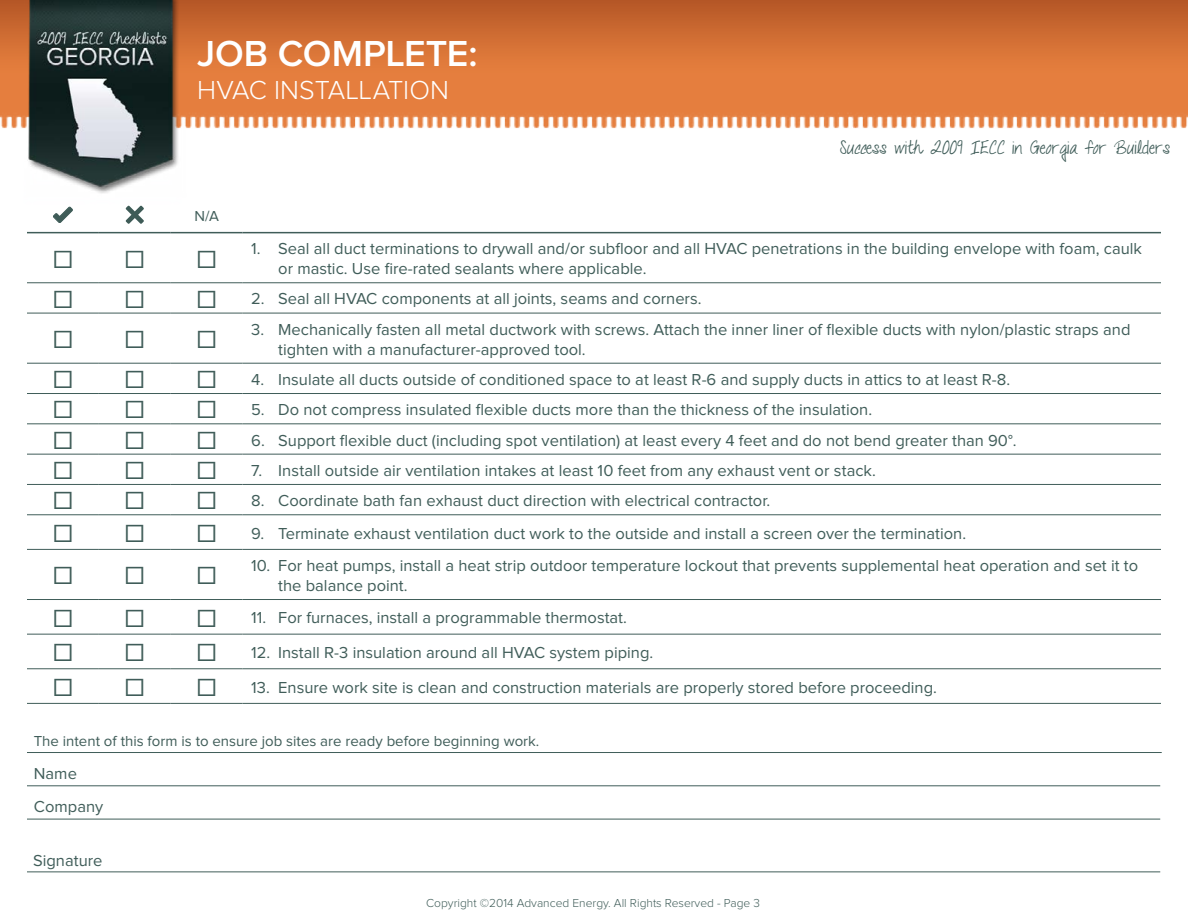
<style>
.page{position:relative;width:1188px;height:918px;background:#fff}
.page>*{position:absolute;margin:0;border:0;box-sizing:border-box;transform-origin:0 0}
.Page_Header{font:600 37.5px "Proxima Nova";letter-spacing:-.005em;color:#fff}
.t1{font:30px "Proxima Nova";color:#405d59}
.Page_Subheader{font:300 27px "Proxima Nova";color:#fff}
.t2{font:18px "Talkingtothe Moon";color:#405d59}
.t3{font:16.5px/19.8px "Proxima Nova";color:#405d59}
.t4{font:15px "Proxima Nova";color:#405d59}
.t5{font:300 12px "Proxima Nova";color:#405d59}
</style>
<div class="page">
<img style="left:27px;top:0;width:1161px;height:873px">
<img style="left:0;top:0;width:200px;height:209px">
<hr style="left:27px;top:282px;width:72px;height:1px;background:#405d59">
<hr style="left:99px;top:282px;width:72px;height:1px;background:#405d59">
<hr style="left:171px;top:282px;width:72px;height:1px;background:#405d59">
<hr style="left:243px;top:282px;width:918px;height:1px;background:#405d59">
<hr style="left:27px;top:313px;width:72px;height:1px;background:#405d59">
<hr style="left:99px;top:313px;width:72px;height:1px;background:#405d59">
<hr style="left:171px;top:313px;width:72px;height:1px;background:#405d59">
<hr style="left:243px;top:313px;width:918px;height:1px;background:#405d59">
<hr style="left:27px;top:363px;width:72px;height:1px;background:#405d59">
<hr style="left:99px;top:363px;width:72px;height:1px;background:#405d59">
<hr style="left:171px;top:363px;width:72px;height:1px;background:#405d59">
<hr style="left:243px;top:363px;width:918px;height:1px;background:#405d59">
<hr style="left:27px;top:393px;width:72px;height:1px;background:#405d59">
<hr style="left:99px;top:393px;width:72px;height:1px;background:#405d59">
<hr style="left:171px;top:393px;width:72px;height:1px;background:#405d59">
<hr style="left:243px;top:393px;width:918px;height:1px;background:#405d59">
<hr style="left:27px;top:423px;width:72px;height:1px;background:#405d59">
<hr style="left:99px;top:423px;width:72px;height:1px;background:#405d59">
<hr style="left:171px;top:423px;width:72px;height:1px;background:#405d59">
<hr style="left:243px;top:423px;width:918px;height:1px;background:#405d59">
<hr style="left:27px;top:454px;width:72px;height:1px;background:#405d59">
<hr style="left:99px;top:454px;width:72px;height:1px;background:#405d59">
<hr style="left:171px;top:454px;width:72px;height:1px;background:#405d59">
<hr style="left:243px;top:454px;width:918px;height:1px;background:#405d59">
<hr style="left:27px;top:484px;width:72px;height:1px;background:#405d59">
<hr style="left:99px;top:484px;width:72px;height:1px;background:#405d59">
<hr style="left:171px;top:484px;width:72px;height:1px;background:#405d59">
<hr style="left:243px;top:484px;width:918px;height:1px;background:#405d59">
<hr style="left:27px;top:514px;width:72px;height:1px;background:#405d59">
<hr style="left:99px;top:514px;width:72px;height:1px;background:#405d59">
<hr style="left:171px;top:514px;width:72px;height:1px;background:#405d59">
<hr style="left:243px;top:514px;width:918px;height:1px;background:#405d59">
<hr style="left:27px;top:549px;width:72px;height:1px;background:#405d59">
<hr style="left:99px;top:549px;width:72px;height:1px;background:#405d59">
<hr style="left:171px;top:549px;width:72px;height:1px;background:#405d59">
<hr style="left:243px;top:549px;width:918px;height:1px;background:#405d59">
<hr style="left:27px;top:599px;width:72px;height:1px;background:#405d59">
<hr style="left:99px;top:599px;width:72px;height:1px;background:#405d59">
<hr style="left:171px;top:599px;width:72px;height:1px;background:#405d59">
<hr style="left:243px;top:599px;width:918px;height:1px;background:#405d59">
<hr style="left:27px;top:634px;width:72px;height:1px;background:#405d59">
<hr style="left:99px;top:634px;width:72px;height:1px;background:#405d59">
<hr style="left:171px;top:634px;width:72px;height:1px;background:#405d59">
<hr style="left:243px;top:634px;width:918px;height:1px;background:#405d59">
<hr style="left:27px;top:668px;width:72px;height:1px;background:#405d59">
<hr style="left:99px;top:668px;width:72px;height:1px;background:#405d59">
<hr style="left:171px;top:668px;width:72px;height:1px;background:#405d59">
<hr style="left:243px;top:668px;width:918px;height:1px;background:#405d59">
<hr style="left:27px;top:703px;width:72px;height:1px;background:#405d59">
<hr style="left:99px;top:703px;width:72px;height:1px;background:#405d59">
<hr style="left:171px;top:703px;width:72px;height:1px;background:#405d59">
<hr style="left:243px;top:703px;width:918px;height:1px;background:#405d59">
<hr style="left:27px;top:232px;width:72px;height:1px;background:#405d59">
<hr style="left:99px;top:232px;width:72px;height:1px;background:#405d59">
<hr style="left:171px;top:232px;width:72px;height:1px;background:#405d59">
<hr style="left:243px;top:232px;width:918px;height:1px;background:#405d59">
<svg style="left:52px;top:194px;width:21px;height:31px"></svg>
<svg style="left:124px;top:194px;width:21px;height:31px"></svg>
<hr style="left:1159px;top:710px;width:3px;height:42px;background:#fff">
<hr style="left:27px;top:752px;width:1135px;height:1px;background:#405d59">
<hr style="left:27px;top:785px;width:1133px;height:1px;background:#405d59">
<hr style="left:27px;top:819px;width:1133px;height:1px;background:#405d59">
<hr style="left:27px;top:872px;width:1133px;height:1px;background:#405d59">
<p class="Page_Header" style="left:197px;top:36px;width:282px">JOB COMPLETE:</p>
<p class="Page_Subheader" style="left:197px;top:78px;width:253px">HVAC INSTALLATION</p>
<p class="t4" style="left:194px;top:209px;width:26px">N/A</p>
<p class="t2" style="left:840px;top:137px;width:332px">Success with 2009 IECC in Georgia for Builders</p>
<p class="t1" style="left:53px;top:244px;width:21px">☐</p>
<p class="t1" style="left:125px;top:244px;width:21px">☐</p>
<p class="t1" style="left:197px;top:244px;width:21px">☐</p>
<p class="t3" style="left:278px;top:240px;width:865px;text-indent:-27px">1. Seal all duct terminations to drywall and/or subfloor and all HVAC penetrations in the building envelope with foam, caulk or mastic. Use fire-rated sealants where applicable.</p>
<p class="t1" style="left:53px;top:284px;width:21px">☐</p>
<p class="t1" style="left:125px;top:284px;width:21px">☐</p>
<p class="t1" style="left:197px;top:284px;width:21px">☐</p>
<p class="t3" style="left:251px;top:290px;width:452px">2. Seal all HVAC components at all joints, seams and corners.</p>
<p class="t1" style="left:53px;top:324px;width:21px">☐</p>
<p class="t1" style="left:125px;top:324px;width:21px">☐</p>
<p class="t1" style="left:197px;top:324px;width:21px">☐</p>
<p class="t3" style="left:278px;top:320px;width:854px;text-indent:-27px">3. Mechanically fasten all metal ductwork with screws. Attach the inner liner of flexible ducts with nylon/plastic straps and tighten with a manufacturer-approved tool.</p>
<p class="t1" style="left:53px;top:364px;width:21px">☐</p>
<p class="t1" style="left:125px;top:364px;width:21px">☐</p>
<p class="t1" style="left:197px;top:364px;width:21px">☐</p>
<p class="t3" style="left:251px;top:370px;width:760px">4. Insulate all ducts outside of conditioned space to at least R-6 and supply ducts in attics to at least R-8.</p>
<p class="t1" style="left:53px;top:395px;width:21px">☐</p>
<p class="t1" style="left:125px;top:395px;width:21px">☐</p>
<p class="t1" style="left:197px;top:395px;width:21px">☐</p>
<p class="t3" style="left:251px;top:401px;width:622px">5. Do not compress insulated flexible ducts more than the thickness of the insulation.</p>
<p class="t1" style="left:53px;top:425px;width:21px">☐</p>
<p class="t1" style="left:125px;top:425px;width:21px">☐</p>
<p class="t1" style="left:197px;top:425px;width:21px">☐</p>
<p class="t3" style="left:251px;top:431px;width:767px">6. Support flexible duct (including spot ventilation) at least every 4 feet and do not bend greater than 90°.</p>
<p class="t1" style="left:53px;top:455px;width:21px">☐</p>
<p class="t1" style="left:125px;top:455px;width:21px">☐</p>
<p class="t1" style="left:197px;top:455px;width:21px">☐</p>
<p class="t3" style="left:251px;top:461px;width:626px">7. Install outside air ventilation intakes at least 10 feet from any exhaust vent or stack.</p>
<p class="t1" style="left:53px;top:486px;width:21px">☐</p>
<p class="t1" style="left:125px;top:486px;width:21px">☐</p>
<p class="t1" style="left:197px;top:486px;width:21px">☐</p>
<p class="t3" style="left:251px;top:491px;width:521px">8. Coordinate bath fan exhaust duct direction with electrical contractor.</p>
<p class="t1" style="left:53px;top:518px;width:21px">☐</p>
<p class="t1" style="left:125px;top:518px;width:21px">☐</p>
<p class="t1" style="left:197px;top:518px;width:21px">☐</p>
<p class="t3" style="left:251px;top:524px;width:716px">9. Terminate exhaust ventilation duct work to the outside and install a screen over the termination.</p>
<p class="t1" style="left:53px;top:561px;width:21px">☐</p>
<p class="t1" style="left:125px;top:561px;width:21px">☐</p>
<p class="t1" style="left:197px;top:561px;width:21px">☐</p>
<p class="t3" style="left:278px;top:556px;width:861px;text-indent:-27px">10. For heat pumps, install a heat strip outdoor temperature lockout that prevents supplemental heat operation and set it to the balance point.</p>
<p class="t1" style="left:53px;top:603px;width:21px">☐</p>
<p class="t1" style="left:125px;top:603px;width:21px">☐</p>
<p class="t1" style="left:197px;top:603px;width:21px">☐</p>
<p class="t3" style="left:251px;top:609px;width:377px">11. For furnaces, install a programmable thermostat.</p>
<p class="t1" style="left:53px;top:638px;width:21px">☐</p>
<p class="t1" style="left:125px;top:638px;width:21px">☐</p>
<p class="t1" style="left:197px;top:638px;width:21px">☐</p>
<p class="t3" style="left:251px;top:643px;width:404px">12. Install R-3 insulation around all HVAC system piping.</p>
<p class="t1" style="left:53px;top:672px;width:21px">☐</p>
<p class="t1" style="left:125px;top:672px;width:21px">☐</p>
<p class="t1" style="left:197px;top:672px;width:21px">☐</p>
<p class="t3" style="left:251px;top:678px;width:687px">13. Ensure work site is clean and construction materials are properly stored before proceeding.</p>
<p class="t4" style="left:34px;top:734px;width:507px">The intent of this form is to ensure job sites are ready before beginning work.</p>
<p class="t3" style="left:34px;top:764px;width:45px">Name</p>
<p class="t3" style="left:34px;top:798px;width:71px">Company</p>
<p class="t3" style="left:33px;top:851px;width:71px">Signature</p>
<p class="t5" style="left:426px;top:898px;width:335px">Copyright ©2014 Advanced Energy. All Rights Reserved - Page 3</p>
</div>
